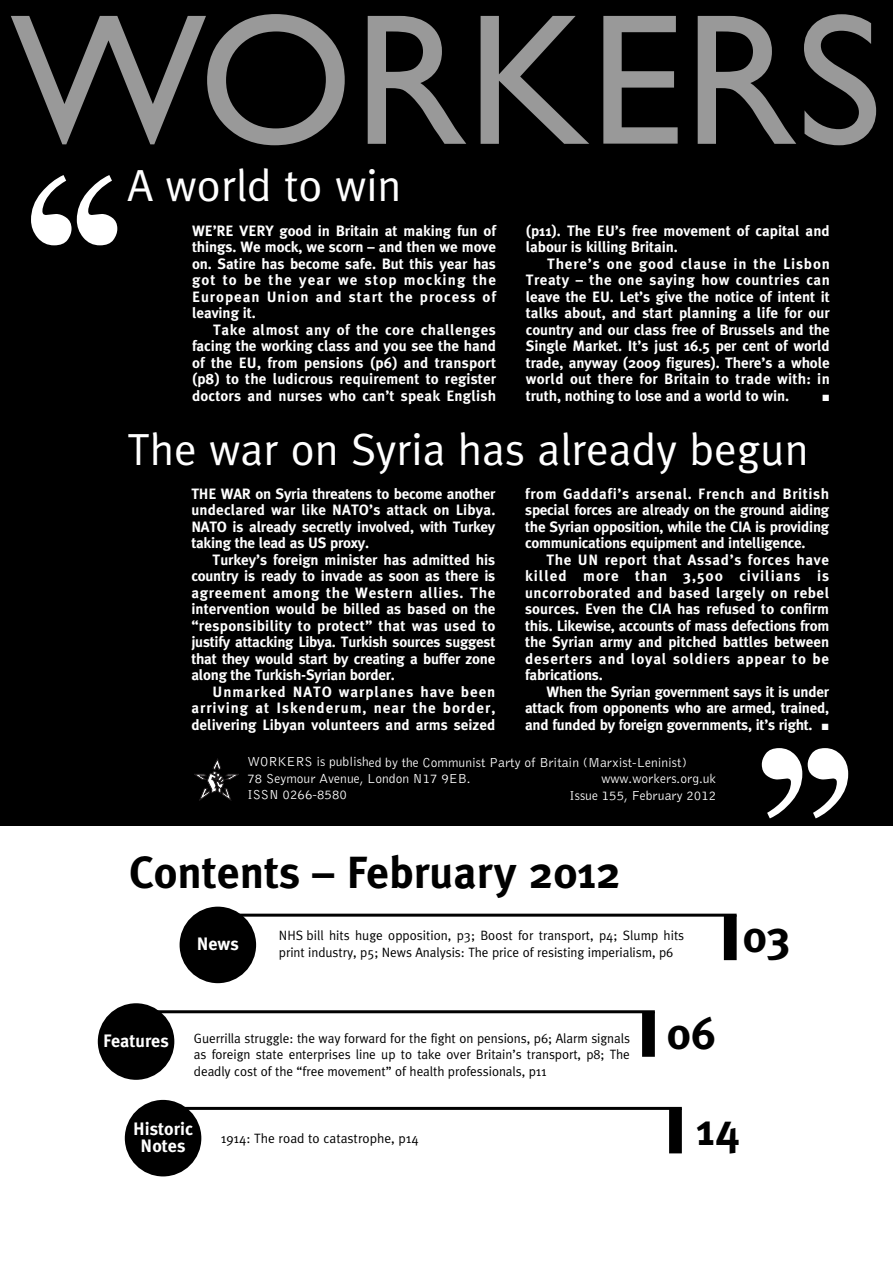
<style>
.page{position:relative;width:893px;height:1263px;background:#fff}
.page>*{position:absolute;margin:0;border:0;box-sizing:border-box;transform-origin:0 0}
.t1{font:288px "Times";color:#fff}
.t2{font:187.5px "Gill Sans";color:#999}
.t3{font:45px "Meta Plus";color:#fff}
.t4{font:700 45px "Meta Plus";color:#000}
.t5{font:700 18px/16.5px "Meta Plus";color:#fff;text-align:center}
.t6{font:700 15px/16.5px "Meta Plus";letter-spacing:-.005em;color:#fff;text-align:justify}
.t7{font:13.5px/16.5px "Meta Plus";letter-spacing:-.005em;color:#000}
.t8{font:300 13.5px/16.5px "Bell Gothic";color:#fff}
.t9{font:700 13.5px "Times New Roman";color:#fff}
.s1{font-family:"Times New Roman";font-size:13.5px}
</style>
<div class="page">
<div style="left:0;top:0;width:893px;height:826px;background:#000"></div>
<div style="left:180px;top:907px;width:76px;height:76px;background:#000;border-radius:50%"></div>
<hr style="left:235px;top:914px;width:502px;height:3px;background:#000">
<div style="left:724px;top:915px;width:13px;height:45px;background:#000"></div>
<div style="left:98px;top:1003px;width:76px;height:77px;background:#000;border-radius:50%"></div>
<hr style="left:153px;top:1010px;width:502px;height:3px;background:#000">
<div style="left:642px;top:1012px;width:13px;height:45px;background:#000"></div>
<div style="left:125px;top:1100px;width:76px;height:76px;background:#000;border-radius:50%"></div>
<hr style="left:180px;top:1107px;width:502px;height:3px;background:#000">
<div style="left:669px;top:1108px;width:13px;height:45px;background:#000"></div>
<svg style="left:194px;top:759px;width:45px;height:41px"></svg>
<h2 class="t2" style="left:11px;top:-28px;width:873px">WORKERS</h2>
<h1 class="t1" style="left:5px;top:153px;width:143px">‘‘</h1>
<h3 class="t3" style="left:128px;top:170px;width:275px">A world to win</h3>
<p class="t6" style="left:192px;top:224px;width:306px">WE’RE VERY good in Britain at making fun of things. We mock, we scorn – and then we move on. Satire has become safe. But this year has got to be the year we stop mocking the European Union and start the process of leaving it.</p>
<p class="t6" style="left:192px;top:323px;width:306px;text-indent:21px">Take almost any of the core challenges facing the working class and you see the hand of the EU, from pensions (p6) and transport (p8) to the ludicrous requirement to register doctors and nurses who can’t speak English</p>
<p class="t6" style="left:526px;top:224px;width:306px">(p11). The EU’s free movement of capital and labour is killing Britain.</p>
<p class="t6" style="left:526px;top:257px;width:306px;text-indent:21px">There’s one good clause in the Lisbon Treaty – the one saying how countries can leave the EU. Let’s give the notice of intent it talks about, and start planning a life for our country and our class free of Brussels and the Single Market. It’s just 16.5 per cent of world trade, anyway (2009 figures). There’s a whole world out there for Britain to trade with: in</p>
<p class="t6" style="left:526px;top:389px;width:265px">truth, nothing to lose and a world to win.</p>
<p class="t9" style="left:822px;top:389px;width:10px">■</p>
<h3 class="t3" style="left:128px;top:434px;width:682px">The war on Syria has already begun</h3>
<p class="t6" style="left:191px;top:487px;width:306px">THE WAR on Syria threatens to become another undeclared war like NATO’s attack on Libya.<br>NATO is already secretly involved, with Turkey taking the lead as US proxy.</p>
<p class="t6" style="left:191px;top:553px;width:306px;text-indent:21px">Turkey’s foreign minister has admitted his country is ready to invade as soon as there is agreement among the Western allies. The intervention would be billed as based on the “responsibility to protect” that was used to justify attacking Libya. Turkish sources suggest that they would start by creating a buffer zone along the Turkish-Syrian border.</p>
<p class="t6" style="left:191px;top:685px;width:306px;text-indent:21px">Unmarked NATO warplanes have been arriving at Iskenderum, near the border, delivering Libyan volunteers and arms seized</p>
<p class="t6" style="left:525px;top:487px;width:306px">from Gaddafi’s arsenal. French and British special forces are already on the ground aiding the Syrian opposition, while the CIA is providing communications equipment and intelligence.</p>
<p class="t6" style="left:525px;top:553px;width:306px;text-indent:21px">The UN report that Assad’s forces have killed more than 3,500 civilians is uncorroborated and based largely on rebel sources. Even the CIA has refused to confirm this. Likewise, accounts of mass defections from the Syrian army and pitched battles between deserters and loyal soldiers appear to be fabrications.</p>
<p class="t6" style="left:525px;top:685px;width:306px;text-indent:21px">When the Syrian government says it is under attack from opponents who are armed, trained, and funded by foreign governments, it’s right. <span class="s1">■</span></p>
<p class="t8" style="left:247px;top:754px;width:441px">WORKERS is published by the Communist Party of Britain (Marxist-Leninist)<br>78 Seymour Avenue, London N17 9EB.</p>
<p class="t8" style="left:602px;top:771px;width:116px">www.workers.org.uk</p>
<p class="t8" style="left:247px;top:787px;width:101px">ISSN 0266-8580</p>
<p class="t8" style="left:570px;top:788px;width:148px">Issue 155, February 2012</p>
<h1 class="t1" style="left:735px;top:727px;width:143px">’’</h1>
<h3 class="t4" style="left:129px;top:856px;width:493px">Contents – February 2012</h3>
<p class="t7" style="left:279px;top:928px;width:407px">NHS bill hits huge opposition, p3; Boost for transport, p4; Slump hits print industry, p5; News Analysis: The price of resisting imperialism, p6</p>
<p class="t5" style="left:197px;top:937px;width:44px">News</p>
<h3 class="t4" style="left:742px;top:921px;width:50px">03</h3>
<p class="t5" style="left:103px;top:1034px;width:67px">Features</p>
<p class="t7" style="left:194px;top:1031px;width:438px;text-align:justify">Guerrilla struggle: the way forward for the fight on pensions, p6; Alarm signals as foreign state enterprises line up to take over Britain’s transport, p8; The deadly cost of the “free movement” of health professionals, p11</p>
<h3 class="t4" style="left:666px;top:1017px;width:51px">06</h3>
<p class="t5" style="left:133px;top:1122px;width:61px">Historic<br>Notes</p>
<p class="t7" style="left:221px;top:1131px;width:199px">1914: The road to catastrophe, p14</p>
<h3 class="t4" style="left:697px;top:1114px;width:45px">14</h3>
</div>
